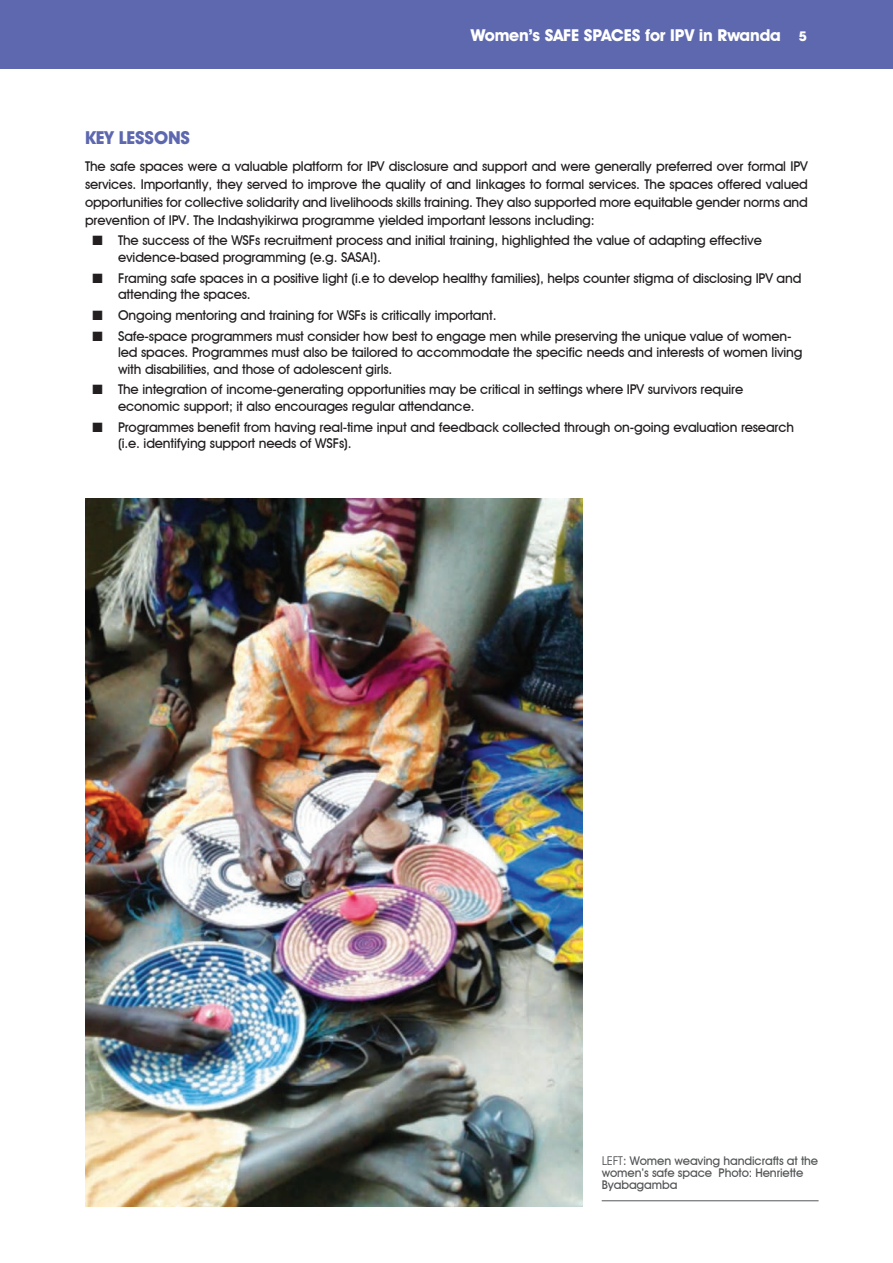
<style>
.page{position:relative;width:893px;height:1263px;background:#fff}
.page>*{position:absolute;margin:0;border:0;box-sizing:border-box;transform-origin:0 0}
.t1{font:700 18px "Avant Garde IT Cby BT";letter-spacing:-.01em;color:#5d68af}
.t2{font:700 16.5px "Avant Garde IT Cby BT";letter-spacing:-.01em;color:#fff}
.t3{font:500 13.5px/16.5px "Avant Garde IT Cby BT";letter-spacing:-.01em;color:#231f20}
.t4{font:500 12px/12px "Avant Garde IT Cby BT";letter-spacing:-.01em;color:#545557}
.s1{font-size:13.5px}
.s2{font-weight:400;font-stretch:condensed}
</style>
<div class="page">
<div style="left:0;top:0;width:893px;height:69px;background:#5d68af"></div>
<img style="left:85px;top:498px;width:498px;height:708px">
<hr style="left:602px;top:1200px;width:217px;height:1px;background:#545557">
<p class="t2" style="left:471px;top:25px;width:338px">Women’s SAFE SPACES for IPV in Rwanda <span class="s1">5</span></p>
<h1 class="t1" style="left:85px;top:127px;width:107px">KEY LESSONS</h1>
<p class="t3" style="left:85px;top:157px;width:724px;line-height:18px;text-align:justify">The safe spaces were a valuable platform for IPV disclosure and support and were generally preferred over formal IPV services. Importantly, they served to improve the quality of and linkages to formal services. The spaces offered valued opportunities for collective solidarity and livelihoods skills training. They also supported more equitable gender norms and prevention of IPV. The Indashyikirwa programme yielded important lessons including:</p>
<p class="t3" style="left:118px;top:232px;width:645px;text-indent:-25px">■ The success of the WSFs recruitment process and initial training, highlighted the value of adapting effective evidence-based programming (e.g. SASA!).</p>
<p class="t3" style="left:118px;top:269px;width:685px;text-indent:-26px">■ Framing safe spaces in a positive light (i.e to develop healthy families), helps counter stigma of disclosing IPV and attending the spaces.</p>
<p class="t3" style="left:93px;top:307px;width:405px">■ Ongoing mentoring and training for WSFs is critically important.</p>
<p class="t3" style="left:118px;top:327px;width:686px;text-indent:-26px">■ Safe-space programmers must consider how best to engage men while preserving the unique value of women&shy;led spaces. Programmes must also be tailored to accommodate the specific needs and interests of women living with disabilities, and those of adolescent girls.</p>
<p class="t3" style="left:118px;top:381px;width:627px;text-indent:-26px">■ The integration of income-generating opportunities may be critical in settings where IPV survivors require economic support; it also encourages regular attendance.</p>
<p class="t3" style="left:118px;top:418px;width:677px;text-indent:-26px">■ Programmes benefit from having real-time input and feedback collected through on-going evaluation research (i.e. identifying support needs of WSFs).</p>
<p class="t4" style="left:602px;top:1155px;width:218px"><span class="s2">LEFT</span>: Women weaving handicrafts at the women’s safe space Photo: Henriette<br>Byabagamba</p>
</div>
